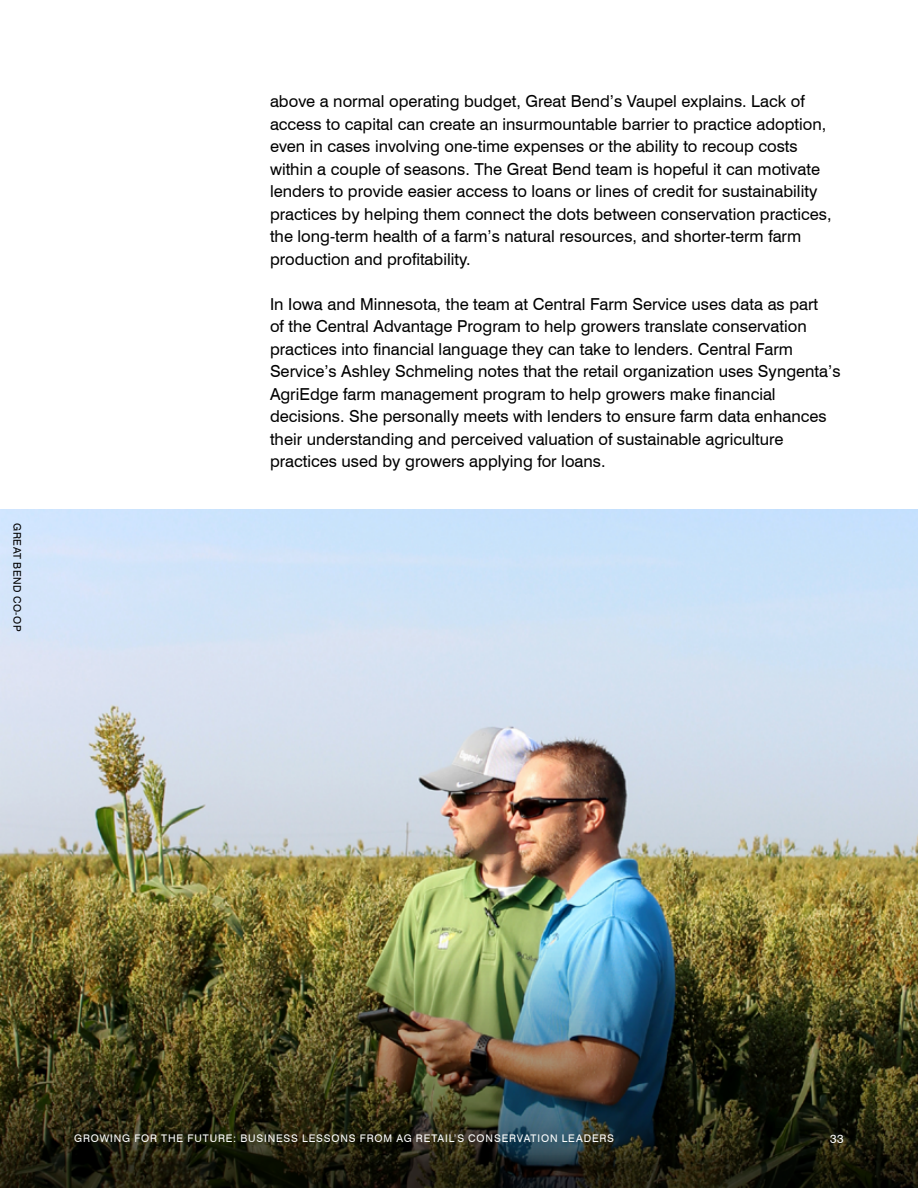
<style>
.page{position:relative;width:918px;height:1188px;background:#fff}
.page>*{position:absolute;margin:0;border:0;box-sizing:border-box;transform-origin:0 0}
.t1{font:16.5px/22.5px "Swiss 721 BT";color:#000}
.t2{font:12px "Swiss 721 BT";color:#fff}
.t3{font:10.5px "Swiss 721 BT";letter-spacing:.08em;color:#fff}
.t4{font:10.5px "Swiss 721 BT";letter-spacing:.045em;color:#000}
</style>
<div class="page">
<img style="left:0;top:510px;width:918px;height:422px">
<img style="left:0;top:932px;width:918px;height:256px">
<p class="t4" style="left:24px;top:523px;width:110px;rotate:90deg">GREAT BEND CO-OP</p>
<p class="t1" style="left:270px;top:90px;width:563px">above a normal operating budget, Great Bend’s Vaupel explains. Lack of access to capital can create an insurmountable barrier to practice adoption, even in cases involving one-time expenses or the ability to recoup costs within a couple of seasons. The Great Bend team is hopeful it can motivate lenders to provide easier access to loans or lines of credit for sustainability practices by helping them connect the dots between conservation practices, the long-term health of a farm’s natural resources, and shorter-term farm production and profitability.</p>
<p class="t1" style="left:270px;top:292px;width:572px">In Iowa and Minnesota, the team at Central Farm Service uses data as part<br>of the Central Advantage Program to help growers translate conservation practices into financial language they can take to lenders. Central Farm Service’s Ashley Schmeling notes that the retail organization uses Syngenta’s AgriEdge farm management program to help growers make financial decisions. She personally meets with lenders to ensure farm data enhances their understanding and perceived valuation of sustainable agriculture practices used by growers applying for loans.</p>
<p class="t3" style="left:74px;top:1132px;width:541px">GROWING FOR THE FUTURE: BUSINESS LESSONS FROM AG RETAIL’S CONSERVATION LEADERS</p>
<p class="t2" style="left:830px;top:1132px;width:15px">33</p>
</div>
